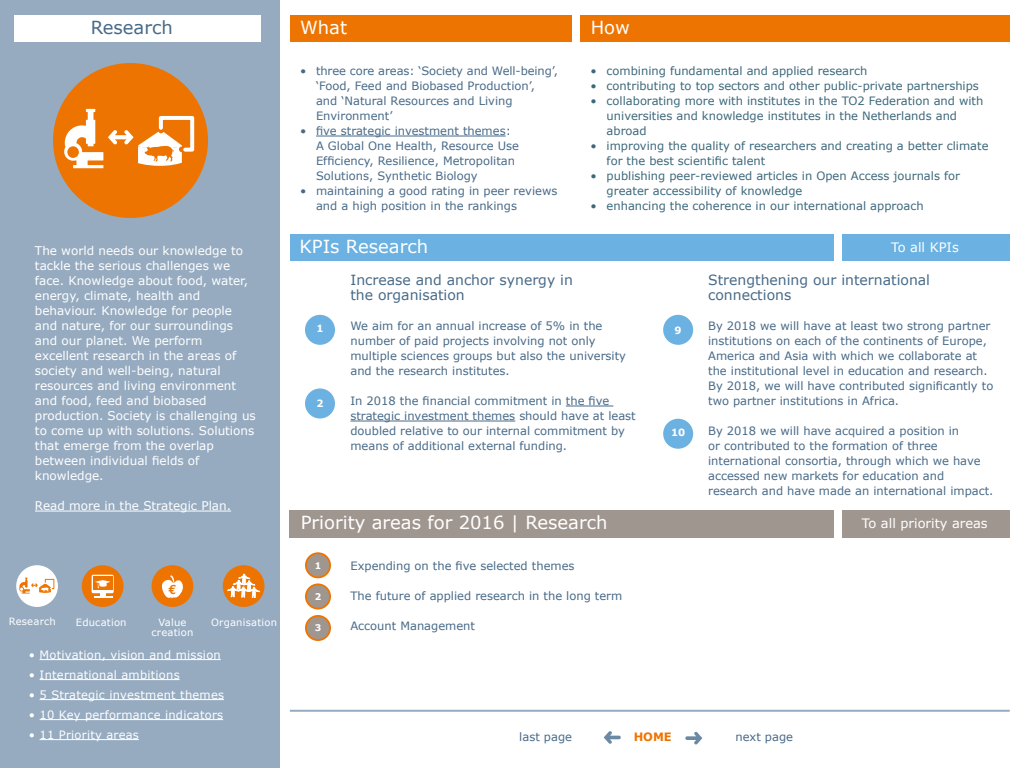
<style>
.page{position:relative;width:1024px;height:768px;background:#fff}
.page>*{position:absolute;margin:0;border:0;box-sizing:border-box;transform-origin:0 0}
.t1{font:18px "Verdana";color:#fff}
.t2{font:18px "Verdana";color:#486a88}
.t3{font:14px/15px "Verdana";color:#486a88}
.t4{font:700 13.4px "Euro Mono";color:#ee7402}
.t5{font:13px "Verdana";color:#fff}
.t6{font:12px/15px "Verdana";color:#fff}
.t7{font:11.5px/15px "Verdana";color:#486a88}
.t8{font:11.5px/15px "Verdana";color:#3c687b}
.t9{font:11.5px "Verdana";letter-spacing:.02em;color:#fff}
.t10{font:700 11.5px "Verdana";color:#ee7402}
.t11{font:10px/10px "Verdana";letter-spacing:.02em;color:#fff;text-align:center}
.t12{font:700 10px "Verdana";color:#fff}
.t13{font:700 9.2px "Verdana";color:#fff}
</style>
<div class="page">
<div style="left:0;top:0;width:280px;height:768px;background:#96abc0"></div>
<hr style="left:566px;top:406px;width:47px;height:1px;background:#486a88">
<hr style="left:350px;top:421px;width:165px;height:1px;background:#486a88">
<hr style="left:35px;top:511px;width:196px;height:1px;background:#fff">
<hr style="left:316px;top:136px;width:190px;height:1px;background:#486a88">
<div style="left:842px;top:234px;width:168px;height:27px;background:#6bb1e2"></div>
<div style="left:290px;top:15px;width:282px;height:27px;background:#ee7402"></div>
<div style="left:580px;top:15px;width:430px;height:27px;background:#ee7402"></div>
<div style="left:305px;top:315px;width:30px;height:30px;background:#6bb1e2;border-radius:50%"></div>
<div style="left:305px;top:388px;width:30px;height:30px;background:#6bb1e2;border-radius:50%"></div>
<div style="left:663px;top:315px;width:30px;height:30px;background:#6bb1e2;border-radius:50%"></div>
<div style="left:663px;top:419px;width:30px;height:30px;background:#6bb1e2;border-radius:50%"></div>
<svg style="left:604px;top:731px;width:17px;height:13px"></svg>
<svg style="left:685px;top:732px;width:17px;height:12px"></svg>
<div style="left:290px;top:234px;width:544px;height:27px;background:#6bb1e2"></div>
<div style="left:14px;top:15px;width:247px;height:27px;background:#fff"></div>
<svg style="left:53px;top:63px;width:155px;height:155px"></svg>
<div style="left:306px;top:553px;width:24px;height:24px;background:#a09690;border-radius:50%"></div>
<div style="left:305px;top:552px;width:26px;height:26px;border:2px solid #ee7402;border-radius:50%"></div>
<div style="left:306px;top:584px;width:24px;height:25px;background:#a09690;border-radius:50%"></div>
<div style="left:305px;top:583px;width:26px;height:26px;border:2px solid #ee7402;border-radius:50%"></div>
<div style="left:842px;top:511px;width:168px;height:27px;background:#a09690"></div>
<div style="left:290px;top:511px;width:544px;height:27px;background:#a09690"></div>
<hr style="left:290px;top:710px;width:720px;height:2px;background:#96abc0">
<hr style="left:40px;top:659px;width:181px;height:1px;background:#fff">
<hr style="left:40px;top:679px;width:140px;height:1px;background:#fff">
<hr style="left:40px;top:699px;width:184px;height:1px;background:#fff">
<hr style="left:40px;top:719px;width:183px;height:1px;background:#fff">
<hr style="left:40px;top:739px;width:99px;height:1px;background:#fff">
<svg style="left:152px;top:565px;width:41px;height:42px"></svg>
<svg style="left:223px;top:565px;width:42px;height:42px"></svg>
<svg style="left:82px;top:565px;width:42px;height:42px"></svg>
<svg style="left:16px;top:565px;width:42px;height:42px"></svg>
<div style="left:306px;top:616px;width:24px;height:24px;background:#a09690;border-radius:50%"></div>
<div style="left:305px;top:615px;width:26px;height:26px;border:2px solid #ee7402;border-radius:50%"></div>
<h1 class="t2" style="left:91px;top:16px;width:84px">Research</h1>
<p class="t6" style="left:35px;top:243px;width:222px">The world needs our knowledge to tackle the serious challenges we face. Knowledge about food, water, energy, climate, health and behaviour. Knowledge for people and nature, for our surroundings and our planet. We perform excellent research in the areas of society and well-being, natural resources and living environment and food, feed and biobased production. Society is challenging us to come up with solutions. Solutions that emerge from the overlap between individual fields of knowledge.</p>
<p class="t6" style="left:35px;top:498px;width:198px">Read more in the Strategic Plan.</p>
<p class="t4" style="left:168px;top:581px;width:10px">e</p>
<p class="t11" style="left:9px;top:617px;width:49px">Research</p>
<p class="t11" style="left:76px;top:617px;width:52px">Education</p>
<p class="t11" style="left:152px;top:617px;width:43px">Value creation</p>
<p class="t11" style="left:211px;top:617px;width:67px">Organisation</p>
<p class="t9" style="left:29px;top:647px;width:194px">• Motivation, vision and mission</p>
<p class="t9" style="left:29px;top:667px;width:152px">• International ambitions</p>
<p class="t9" style="left:29px;top:687px;width:197px">• 5 Strategic investment themes</p>
<p class="t9" style="left:29px;top:707px;width:196px">• 10 Key performance indicators</p>
<p class="t9" style="left:29px;top:727px;width:112px">• 11 Priority areas</p>
<h1 class="t1" style="left:300px;top:16px;width:49px">What</h1>
<h1 class="t1" style="left:591px;top:16px;width:41px">How</h1>
<p class="t7" style="left:316px;top:63px;width:243px;text-indent:-16px">• three core areas: ‘Society and Well-being’, ‘Food, Feed and Biobased Production’, and ‘Natural Resources and Living Environment’</p>
<p class="t7" style="left:316px;top:123px;width:204px;text-indent:-16px">• five strategic investment themes:<br>A Global One Health, Resource Use Efficiency, Resilience, Metropolitan Solutions, Synthetic Biology</p>
<p class="t7" style="left:316px;top:183px;width:243px;text-indent:-16px">• maintaining a good rating in peer reviews and a high position in the rankings</p>
<h1 class="t1" style="left:299px;top:235px;width:130px">KPIs Research</h1>
<p class="t8" style="left:591px;top:63px;width:278px">• combining fundamental and applied research</p>
<p class="t8" style="left:591px;top:78px;width:390px">• contributing to top sectors and other public-private partnerships</p>
<p class="t8" style="left:607px;top:93px;width:378px;text-indent:-16px">• collaborating more with institutes in the TO2 Federation and with universities and knowledge institutes in the Netherlands and abroad</p>
<p class="t8" style="left:607px;top:138px;width:383px;text-indent:-16px">• improving the quality of researchers and creating a better climate for the best scientific talent</p>
<p class="t8" style="left:607px;top:168px;width:355px;text-indent:-16px">• publishing peer-reviewed articles in Open Access journals for greater accessibility of knowledge</p>
<p class="t8" style="left:591px;top:198px;width:334px">• enhancing the coherence in our international approach</p>
<p class="t5" style="left:891px;top:239px;width:69px">To all KPIs</p>
<p class="t12" style="left:316px;top:322px;width:9px">1</p>
<p class="t12" style="left:316px;top:397px;width:9px">2</p>
<p class="t3" style="left:350px;top:273px;width:224px">Increase and anchor synergy in the organisation</p>
<p class="t7" style="left:350px;top:318px;width:277px">We aim for an annual increase of 5% in the number of paid projects involving not only multiple sciences groups but also the university and the research institutes.</p>
<p class="t7" style="left:350px;top:393px;width:287px">In 2018 the financial commitment in the five strategic investment themes should have at least doubled relative to our internal commitment by means of additional external funding.</p>
<p class="t12" style="left:675px;top:324px;width:9px">9</p>
<p class="t12" style="left:671px;top:426px;width:16px">10</p>
<p class="t3" style="left:708px;top:273px;width:223px">Strengthening our international connections</p>
<p class="t7" style="left:708px;top:318px;width:287px">By 2018 we will have at least two strong partner institutions on each of the continents of Europe, America and Asia with which we collaborate at the institutional level in education and research.<br>By 2018, we will have contributed significantly to two partner institutions in Africa.</p>
<p class="t7" style="left:708px;top:423px;width:287px">By 2018 we will have acquired a position in<br>or contributed to the formation of three international consortia, through which we have accessed new markets for education and research and have made an international impact.</p>
<h1 class="t1" style="left:301px;top:511px;width:308px">Priority areas for 2016 | Research</h1>
<p class="t5" style="left:862px;top:515px;width:127px">To all priority areas</p>
<p class="t13" style="left:315px;top:559px;width:8px">1</p>
<p class="t13" style="left:315px;top:591px;width:8px">2</p>
<p class="t13" style="left:315px;top:622px;width:8px">3</p>
<p class="t7" style="left:350px;top:558px;width:226px">Expending on the five selected themes</p>
<p class="t7" style="left:350px;top:588px;width:273px">The future of applied research in the long term</p>
<p class="t7" style="left:350px;top:618px;width:126px">Account Management</p>
<p class="t7" style="left:519px;top:730px;width:54px">last page</p>
<p class="t7" style="left:735px;top:730px;width:59px">next page</p>
<p class="t10" style="left:634px;top:730px;width:40px">HOME</p>
</div>
